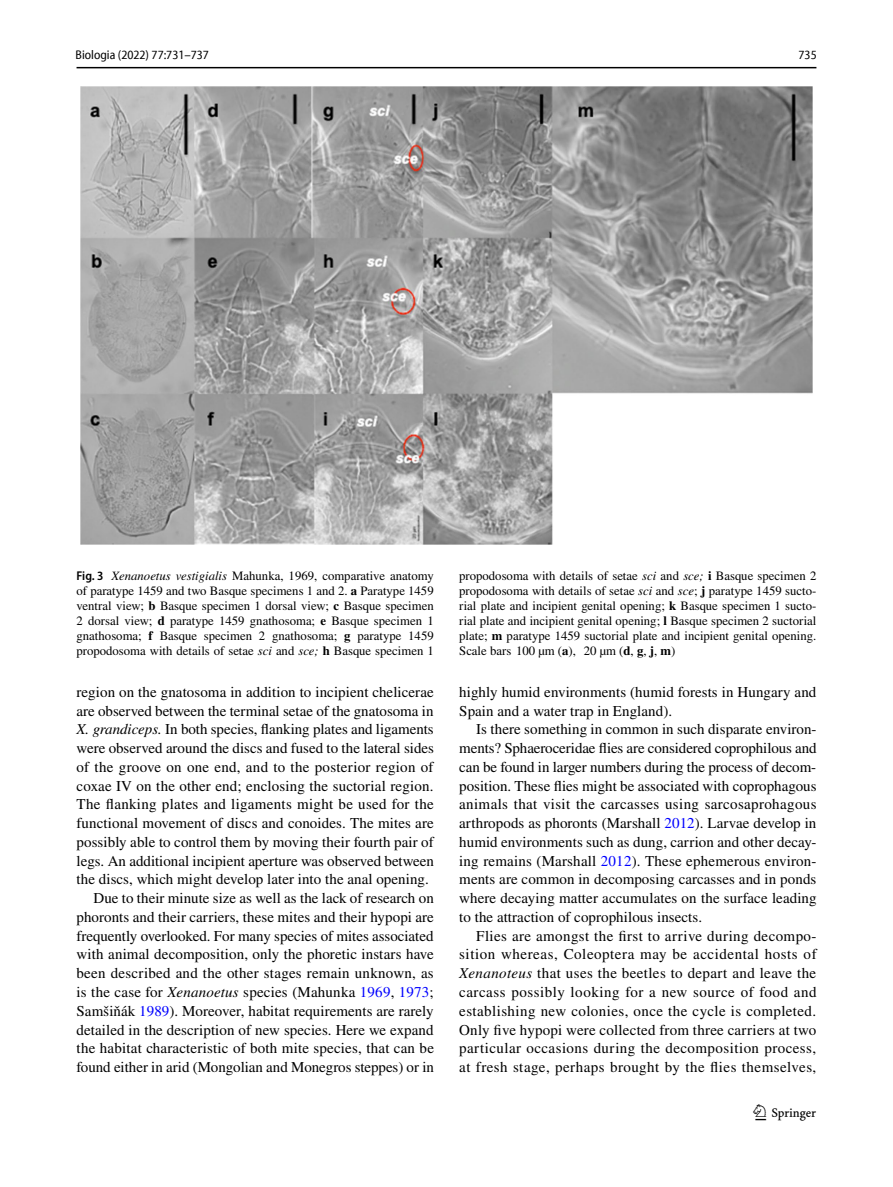
<style>
.page{position:relative;width:893px;height:1187px;background:#fff}
.page>*{position:absolute;margin:0;border:0;box-sizing:border-box;transform-origin:0 0}
.t1{font:22.5px "Springnew Regular 3";color:#000}
.t2{font:15px/18.8px "STIX";letter-spacing:.005em;color:#000;text-align:justify}
.t3{font:12.75px/15px "STIX";color:#000;text-align:justify}
.t4{font:semi-condensed 12.75px "Myriad Pro Unic";color:#000}
.s1{font-family:"Myriad Pro";font-weight:600;font-stretch:semi-condensed}
.s2{font-style:italic}
.s3{font-weight:700}
.s4{color:#00f}
</style>
<div class="page">
<hr style="left:77px;top:67px;width:739px;height:1px;background:#000">
<img style="left:81px;top:87px;width:731px;height:457px">
<p class="t4" style="left:76px;top:50px;width:135px">Biologia (2022) 77:731–737</p>
<p class="t4" style="left:799px;top:50px;width:20px">735</p>
<p class="t3" style="left:77px;top:568px;width:359px"><span class="s1">Fig. 3</span> <span class="s2">Xenanoetus vestigialis</span> Mahunka, 1969, comparative anatomy of paratype 1459 and two Basque specimens 1 and 2. <span class="s3">a</span> Paratype 1459 ventral view; <span class="s3">b</span> Basque specimen 1 dorsal view; <span class="s3">c</span> Basque specimen 2 dorsal view; <span class="s3">d</span> paratype 1459 gnathosoma; <span class="s3">e</span> Basque specimen 1 gnathosoma; <span class="s3">f</span> Basque specimen 2 gnathosoma; <span class="s3">g</span> paratype 1459 propodosoma with details of setae <span class="s2">sci</span> and <span class="s2">sce;</span> <span class="s3">h</span> Basque specimen 1</p>
<p class="t3" style="left:459px;top:568px;width:359px">propodosoma with details of setae <span class="s2">sci</span> and <span class="s2">sce;</span> <span class="s3">i</span> Basque specimen 2 propodosoma with details of setae <span class="s2">sci</span> and <span class="s2">sce</span>; <span class="s3">j</span> paratype 1459 sucto&shy;rial plate and incipient genital opening; <span class="s3">k</span> Basque specimen 1 sucto&shy;rial plate and incipient genital opening; <span class="s3">l</span> Basque specimen 2 suctorial plate; <span class="s3">m</span> paratype 1459 suctorial plate and incipient genital opening.<br>Scale bars 100 µm (<span class="s3">a</span>), 20 µm (<span class="s3">d</span>, <span class="s3">g</span>, <span class="s3">j</span>, <span class="s3">m</span>)</p>
<p class="t2" style="left:77px;top:683px;width:359px">region on the gnatosoma in addition to incipient chelicerae</p>
<p class="t2" style="left:77px;top:702px;width:358px">are observed between the terminal setae of the gnatosoma in</p>
<p class="t2" style="left:77px;top:721px;width:359px"><span class="s2">X. grandiceps.</span> In both species, flanking plates and ligaments</p>
<p class="t2" style="left:77px;top:739px;width:359px">were observed around the discs and fused to the lateral sides</p>
<p class="t2" style="left:77px;top:758px;width:358px">of the groove on one end, and to the posterior region of</p>
<p class="t2" style="left:77px;top:777px;width:358px">coxae IV on the other end; enclosing the suctorial region.</p>
<p class="t2" style="left:77px;top:796px;width:359px">The flanking plates and ligaments might be used for the</p>
<p class="t2" style="left:77px;top:814px;width:359px">functional movement of discs and conoides. The mites are</p>
<p class="t2" style="left:77px;top:833px;width:359px">possibly able to control them by moving their fourth pair of</p>
<p class="t2" style="left:77px;top:852px;width:359px">legs. An additional incipient aperture was observed between</p>
<p class="t2" style="left:77px;top:871px;width:354px">the discs, which might develop later into the anal opening.</p>
<p class="t2" style="left:94px;top:889px;width:342px">Due to their minute size as well as the lack of research on</p>
<p class="t2" style="left:77px;top:908px;width:359px">phoronts and their carriers, these mites and their hypopi are</p>
<p class="t2" style="left:77px;top:927px;width:358px">frequently overlooked. For many species of mites associated</p>
<p class="t2" style="left:77px;top:946px;width:359px">with animal decomposition, only the phoretic instars have</p>
<p class="t2" style="left:77px;top:964px;width:359px">been described and the other stages remain unknown, as</p>
<p class="t2" style="left:77px;top:983px;width:359px">is the case for <span class="s2">Xenanoetus</span> species (Mahunka <span class="s4">1969</span>, <span class="s4">1973</span>;</p>
<p class="t2" style="left:77px;top:1002px;width:359px">Samšiňák <span class="s4">1989</span>). Moreover, habitat requirements are rarely</p>
<p class="t2" style="left:77px;top:1021px;width:359px">detailed in the description of new species. Here we expand</p>
<p class="t2" style="left:77px;top:1039px;width:359px">the habitat characteristic of both mite species, that can be</p>
<p class="t2" style="left:77px;top:1058px;width:359px">found either in arid (Mongolian and Monegros steppes) or in</p>
<p class="t2" style="left:459px;top:683px;width:359px">highly humid environments (humid forests in Hungary and<br>Spain and a water trap in England).</p>
<p class="t2" style="left:459px;top:721px;width:359px;text-indent:17px">Is there something in common in such disparate environ&shy;ments? Sphaeroceridae flies are considered coprophilous and can be found in larger numbers during the process of decom&shy;position. These flies might be associated with coprophagous animals that visit the carcasses using sarcosaprohagous arthropods as phoronts (Marshall <span class="s4">2012</span>). Larvae develop in humid environments such as dung, carrion and other decay&shy;ing remains (Marshall <span class="s4">2012</span>). These ephemerous environ&shy;ments are common in decomposing carcasses and in ponds where decaying matter accumulates on the surface leading to the attraction of coprophilous insects.</p>
<p class="t2" style="left:459px;top:927px;width:359px;text-indent:17px">Flies are amongst the first to arrive during decompo&shy;sition whereas, Coleoptera may be accidental hosts of <span class="s2">Xenanoteus</span> that uses the beetles to depart and leave the carcass possibly looking for a new source of food and establishing new colonies, once the cycle is completed.<br>Only five hypopi were collected from three carriers at two particular occasions during the decomposition process, at fresh stage, perhaps brought by the flies themselves,</p>
<h1 class="t1" style="left:755px;top:1104px;width:62px">1 3</h1>
</div>
